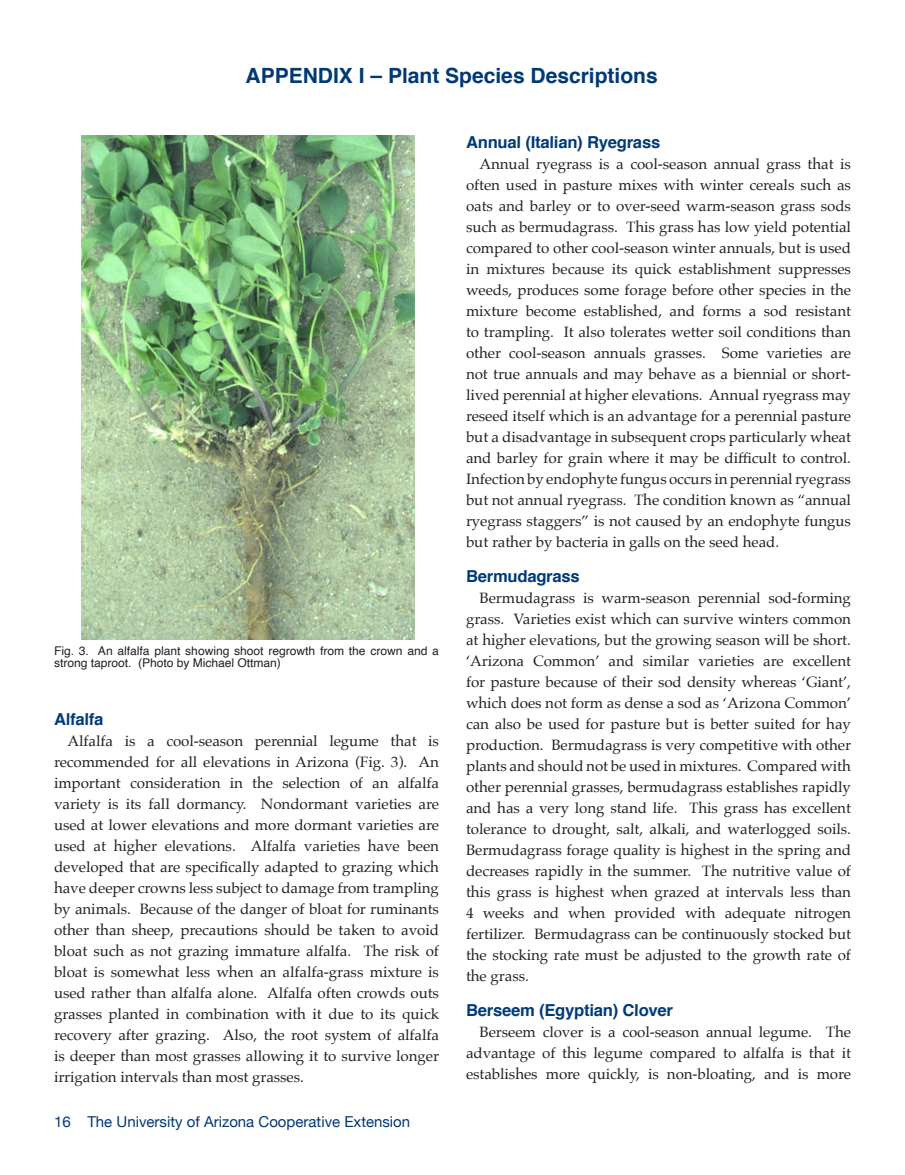
<style>
.page{position:relative;width:905px;height:1175px;background:#fff}
.page>*{position:absolute;margin:0;border:0;box-sizing:border-box;transform-origin:0 0}
.Paragraph_title{font:700 21px "Helvetica";color:#013976}
.Body_text{font:700 16.5px "Helvetica";color:#013a78}
.Body_text-2{font:15px/21px "Palatino";color:#231f20;text-align:justify}
.t1{font:15px "Helvetica Neue";color:#013775}
.Body_text-3{font:12px/12px "Helvetica";color:#231f20}
</style>
<div class="page">
<img style="left:82px;top:136px;width:332px;height:503px">
<p class="Paragraph_title" style="left:245px;top:59px;width:413px">APPENDIX I – Plant Species Descriptions</p>
<p class="Body_text-3" style="left:54px;top:645px;width:387px">Fig. 3. An alfalfa plant showing shoot regrowth from the crown and a strong taproot. (Photo by Michael Ottman)</p>
<p class="Body_text" style="left:54px;top:706px;width:51px">Alfalfa</p>
<p class="Body_text-2" style="left:54px;top:730px;width:387px;text-indent:14px">Alfalfa is a cool-season perennial legume that is recommended for all elevations in Arizona (Fig. 3). An important consideration in the selection of an alfalfa variety is its fall dormancy. Nondormant varieties are used at lower elevations and more dormant varieties are used at higher elevations. Alfalfa varieties have been developed that are specifically adapted to grazing which have deeper crowns less subject to damage from trampling by animals. Because of the danger of bloat for ruminants other than sheep, precautions should be taken to avoid bloat such as not grazing immature alfalfa. The risk of bloat is somewhat less when an alfalfa-grass mixture is used rather than alfalfa alone. Alfalfa often crowds outs grasses planted in combination with it due to its quick recovery after grazing. Also, the root system of alfalfa is deeper than most grasses allowing it to survive longer irrigation intervals than most grasses.</p>
<p class="t1" style="left:54px;top:1111px;width:358px">16 The University of Arizona Cooperative Extension</p>
<p class="Body_text" style="left:466px;top:129px;width:196px">Annual (Italian) Ryegrass</p>
<p class="Body_text-2" style="left:466px;top:154px;width:387px;text-indent:14px">Annual ryegrass is a cool-season annual grass that is often used in pasture mixes with winter cereals such as oats and barley or to over-seed warm-season grass sods such as bermudagrass. This grass has low yield potential compared to other cool-season winter annuals, but is used in mixtures because its quick establishment suppresses weeds, produces some forage before other species in the mixture become established, and forms a sod resistant to trampling. It also tolerates wetter soil conditions than other cool-season annuals grasses. Some varieties are not true annuals and may behave as a biennial or short&shy;lived perennial at higher elevations. Annual ryegrass may reseed itself which is an advantage for a perennial pasture but a disadvantage in subsequent crops particularly wheat and barley for grain where it may be difficult to control.<br>Infection by endophyte fungus occurs in perennial ryegrass but not annual ryegrass. The condition known as “annual ryegrass staggers” is not caused by an endophyte fungus but rather by bacteria in galls on the seed head.</p>
<p class="Body_text" style="left:466px;top:563px;width:116px">Bermudagrass</p>
<p class="Body_text-2" style="left:466px;top:587px;width:387px;text-align:left;text-indent:14px">Bermudagrass is warm-season perennial sod-forming grass. Varieties exist which can survive winters common at higher elevations, but the growing season will be short. ‘Arizona Common’ and similar varieties are excellent for pasture because of their sod density whereas ‘Giant’, which does not form as dense a sod as ‘Arizona Common’ can also be used for pasture but is better suited for hay production. Bermudagrass is very competitive with other plants and should not be used in mixtures. Compared with other perennial grasses, bermudagrass establishes rapidly and has a very long stand life. This grass has excellent tolerance to drought, salt, alkali, and waterlogged soils.<br>Bermudagrass forage quality is highest in the spring and decreases rapidly in the summer. The nutritive value of this grass is highest when grazed at intervals less than 4 weeks and when provided with adequate nitrogen fertilizer. Bermudagrass can be continuously stocked but the stocking rate must be adjusted to the growth rate of the grass.</p>
<p class="Body_text" style="left:466px;top:996px;width:209px">Berseem (Egyptian) Clover</p>
<p class="Body_text-2" style="left:466px;top:1021px;width:387px;text-indent:14px">Berseem clover is a cool-season annual legume. The advantage of this legume compared to alfalfa is that it establishes more quickly, is non-bloating, and is more</p>
</div>
